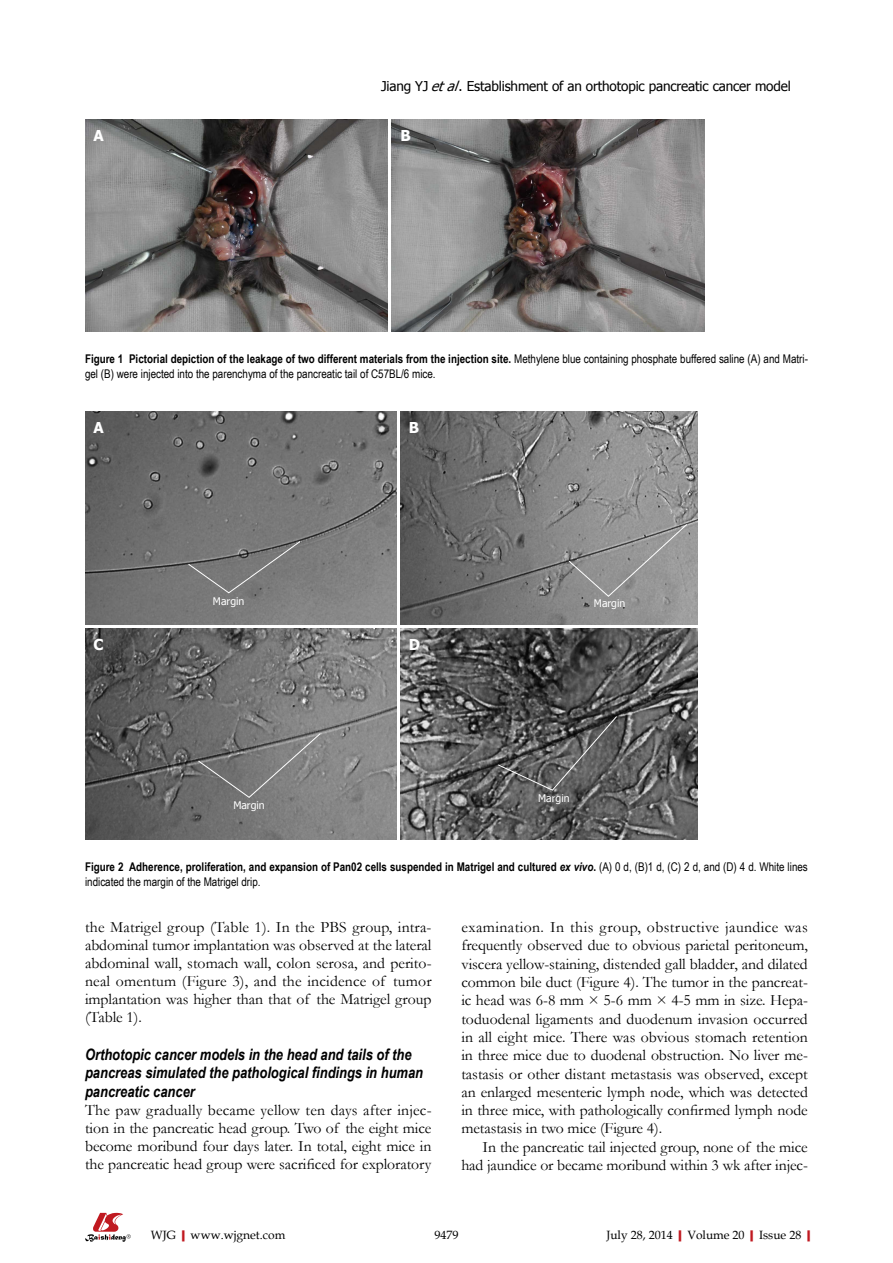
<style>
.page{position:relative;width:893px;height:1263px;background:#fff}
.page>*{position:absolute;margin:0;border:0;box-sizing:border-box;transform-origin:0 0}
.t1{font:15.75px/18.3px "Garamond";letter-spacing:-.005em;color:#000;text-align:justify}
.t2{font:italic 700 15.75px/18.8px "Arial Narrow";color:#000}
.t3{font:700 15px "Tahoma";color:#fff}
.t4{font:13.5px "Tahoma";letter-spacing:-.01em;color:#000}
.t5{font:12px/15px "Arial Narrow";color:#000}
.t6{font:700 12px/15px "Arial Narrow";color:#000}
.t7{font:12px "Book Antiqua";color:#000}
.t8{font:10.5px "Tahoma";color:#fff}
.s1{font-style:italic}
.s2{font-weight:700}
.s3{font-weight:400}
.s4{font-weight:700;color:#c01920}
</style>
<div class="page">
<svg style="left:85px;top:1213px;width:46px;height:29px"></svg>
<img style="left:85px;top:119px;width:302px;height:213px">
<img style="left:392px;top:119px;width:312px;height:213px">
<img style="left:85px;top:412px;width:311px;height:212px">
<img style="left:400px;top:412px;width:297px;height:212px">
<img style="left:85px;top:628px;width:311px;height:212px">
<img style="left:400px;top:628px;width:297px;height:212px">
<svg style="left:188px;top:541px;width:113px;height:52px;background:#797979"></svg>
<svg style="left:568px;top:524px;width:119px;height:73px;background:#949494"></svg>
<svg style="left:198px;top:733px;width:123px;height:65px;background:#7b7b7b"></svg>
<svg style="left:498px;top:716px;width:119px;height:75px;background:#5e5e5e"></svg>
<p class="t4" style="left:381px;top:77px;width:411px">Jiang YJ <span class="s1">etal</span>. Establishment of an orthotopic pancreatic cancer model</p>
<p class="t3" style="left:94px;top:125px;width:12px">A</p>
<p class="t3" style="left:400px;top:125px;width:12px">B</p>
<p class="t5" style="left:85px;top:351px;width:724px"><span class="s2">Figure 1 Pictorial depiction of the leakage of two different materials from the injection site.</span> Methylene blue containing phosphate buffered saline (A) and Matri&shy;gel (B) were injected into the parenchyma of the pancreatic tail of C57BL/6 mice.</p>
<p class="t3" style="left:94px;top:417px;width:12px">A</p>
<p class="t3" style="left:409px;top:417px;width:12px">B</p>
<p class="t8" style="left:213px;top:594px;width:33px">Margin</p>
<p class="t8" style="left:594px;top:596px;width:33px">Margin</p>
<p class="t3" style="left:94px;top:634px;width:12px">C</p>
<p class="t3" style="left:409px;top:634px;width:13px">D</p>
<p class="t8" style="left:233px;top:798px;width:33px">Margin</p>
<p class="t8" style="left:538px;top:791px;width:33px">Margin</p>
<p class="t6" style="left:85px;top:859px;width:724px">Figure 2 Adherence, proliferation, and expansion of Pan02 cells suspended in Matrigel and cultured <span class="s1">ex vivo</span>. <span class="s3">(A) 0 d, (B)1 d, (C) 2 d, and (D) 4 d. White lines indicated the margin of the Matrigel drip.</span></p>
<p class="t1" style="left:85px;top:918px;width:348px">the Matrigel group (Table 1). In the PBS group, intra&shy;abdominal tumor implantation was observed at the lateral abdominal wall, stomach wall, colon serosa, and perito&shy;neal omentum (Figure 3), and the incidence of tumor implantation was higher than that of the Matrigel group (Table 1).</p>
<p class="t2" style="left:85px;top:1044px;width:340px">Orthotopic cancer models in the head and tails of the pancreas simulated the pathological findings in human pancreatic cancer</p>
<p class="t1" style="left:85px;top:1101px;width:348px">The paw gradually became yellow ten days after injec&shy;tion in the pancreatic head group. Two of the eight mice become moribund four days later. In total, eight mice in the pancreatic head group were sacrificed for exploratory</p>
<p class="t1" style="left:461px;top:917px;width:348px">examination. In this group, obstructive jaundice was frequently observed due to obvious parietal peritoneum, viscera yellow-staining, distended gall bladder, and dilated common bile duct (Figure 4). The tumor in the pancreat&shy;ic head was 6-8 mm × 5-6 mm × 4-5 mm in size. Hepa&shy;toduodenal ligaments and duodenum invasion occurred in all eight mice. There was obvious stomach retention in three mice due to duodenal obstruction. No liver me&shy;tastasis or other distant metastasis was observed, except an enlarged mesenteric lymph node, which was detected in three mice, with pathologically confirmed lymph node metastasis in two mice (Figure 4).</p>
<p class="t1" style="left:461px;top:1137px;width:348px;text-align:right">In the pancreatic tail injected group, none of the mice had jaundice or became moribund within 3 wk after injec-</p>
<p class="t7" style="left:151px;top:1226px;width:136px">WJG<span class="s4">|</span>www.wjgnet.com</p>
<p class="t7" style="left:434px;top:1226px;width:25px">9479</p>
<p class="t7" style="left:606px;top:1226px;width:211px">July 28, 2014<span class="s4">|</span>Volume 20<span class="s4">|</span>Issue 28<span class="s4">|</span></p>
</div>
